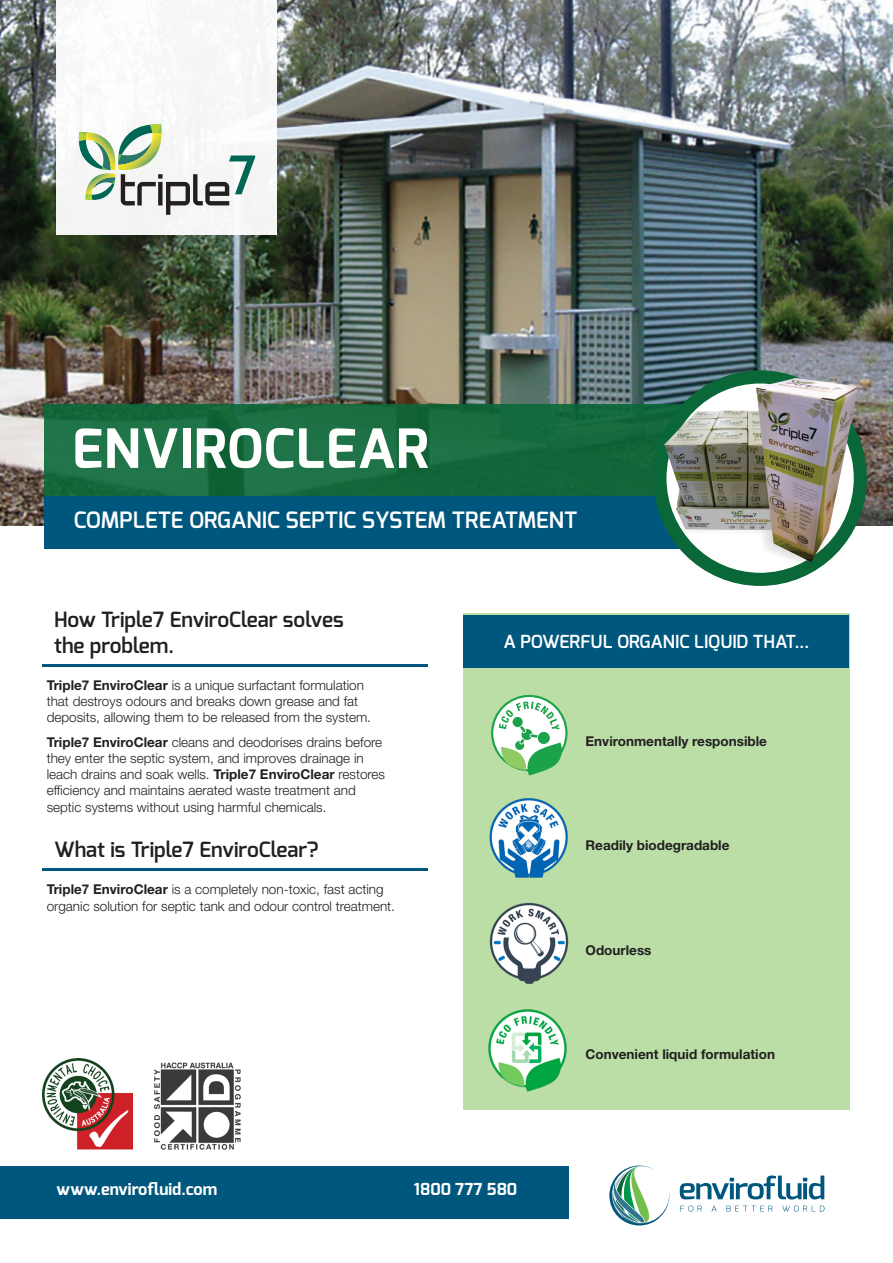
<style>
.page{position:relative;width:893px;height:1263px;background:#fff}
.page>*{position:absolute;margin:0;border:0;box-sizing:border-box;transform-origin:0 0}
.t1{font:700 54px "Exo";letter-spacing:.02em;color:#fff}
.t2{font:600 22.5px "Exo";color:#fff}
.t3{font:600 21px "Exo";color:#231f20}
.t4{font:600 18px "Exo";color:#fff}
.t5{font:700 16.5px "Exo";color:#fff}
.t6{font:300 13.5px/16.2px "Helvetica Neue LT Std";color:#231f20}
.t7{font:700 13.5px "Helvetica Neue LT Std";color:#231f20}
.s1{font-weight:700}
</style>
<div class="page">
<svg style="left:680px;top:1175px;width:144px;height:24px"></svg>
<svg style="left:680px;top:1205px;width:22px;height:6px"></svg>
<svg style="left:711px;top:1206px;width:6px;height:5px"></svg>
<svg style="left:726px;top:1205px;width:47px;height:6px"></svg>
<svg style="left:782px;top:1205px;width:42px;height:6px"></svg>
<svg style="left:609px;top:1165px;width:60px;height:60px"></svg>
<hr style="left:43px;top:664px;width:385px;height:3px;background:#00577d">
<hr style="left:43px;top:868px;width:385px;height:3px;background:#00577d">
<img style="left:43px;top:1059px;width:90px;height:91px">
<img style="left:154px;top:1062px;width:87px;height:88px">
<div style="left:463px;top:613px;width:387px;height:496px;background:#badea6"></div>
<div style="left:463px;top:615px;width:386px;height:52px;background:#00577d"></div>
<svg style="left:491px;top:695px;width:76px;height:80px"></svg>
<img style="left:489px;top:798px;width:79px;height:80px">
<img style="left:489px;top:902px;width:80px;height:82px">
<img style="left:488px;top:1009px;width:79px;height:83px">
<div style="left:0;top:1167px;width:568px;height:52px;background:#00577d"></div>
<img style="left:0;top:0;width:893px;height:526px">
<div style="left:44px;top:404px;width:747px;height:92px;background:#186c3f"></div>
<div style="left:44px;top:496px;width:741px;height:53px;background:#00577d"></div>
<div style="left:57px;top:0;width:220px;height:235px;background:#f7f8f8"></div>
<svg style="left:79px;top:124px;width:176px;height:91px"></svg>
<div style="left:653px;top:370px;width:214px;height:216px;border:13px solid #0a6838;border-radius:50%"></div>
<svg style="left:693px;top:562px;width:134px;height:8px"></svg>
<img style="left:664px;top:378px;width:194px;height:184px">
<p class="t1" style="left:72px;top:414px;width:358px">ENVIROCLEAR</p>
<p class="t2" style="left:74px;top:506px;width:505px">COMPLETE ORGANIC SEPTIC SYSTEM TREATMENT</p>
<p class="t3" style="left:54px;top:606px;width:291px">How Triple7 EnviroClear solves</p>
<p class="t3" style="left:54px;top:631px;width:121px">the problem.</p>
<p class="t6" style="left:47px;top:676px;width:326px"><span class="s1">Triple7 EnviroClear</span> is a unique surfactant formulation that destroys odours and breaks down grease and fat deposits, allowing them to be released from the system.</p>
<p class="t6" style="left:47px;top:734px;width:340px"><span class="s1">Triple7 EnviroClear</span> cleans and deodorises drains before they enter the septic system, and improves drainage in leach drains and soak wells. <span class="s1">Triple7 EnviroClear</span> restores efficiency and maintains aerated waste treatment and septic systems without using harmful chemicals.</p>
<p class="t3" style="left:54px;top:836px;width:266px">What is Triple7 EnviroClear?</p>
<p class="t6" style="left:47px;top:881px;width:350px"><span class="s1">Triple7 EnviroClear</span> is a completely non-toxic, fast acting organic solution for septic tank and odour control treatment.</p>
<p class="t4" style="left:504px;top:630px;width:307px">A POWERFUL ORGANIC LIQUID THAT...</p>
<p class="t7" style="left:586px;top:733px;width:183px">Environmentally responsible</p>
<p class="t7" style="left:586px;top:837px;width:145px">Readily biodegradable</p>
<p class="t7" style="left:586px;top:942px;width:67px">Odourless</p>
<p class="t7" style="left:586px;top:1046px;width:191px">Convenient liquid formulation</p>
<p class="t5" style="left:57px;top:1178px;width:162px">www.envirofluid.com</p>
<p class="t5" style="left:414px;top:1178px;width:105px">1800 777 580</p>
</div>
